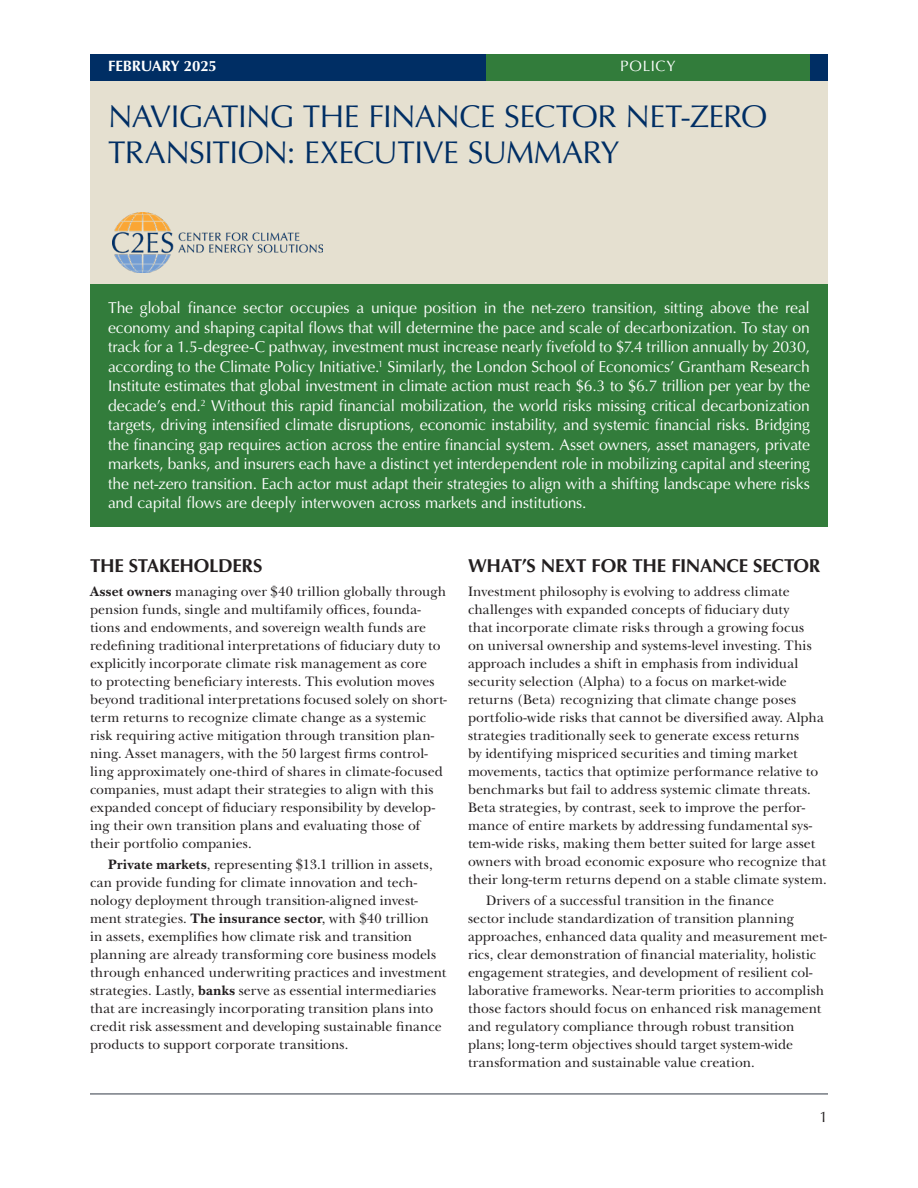
<style>
.page{position:relative;width:918px;height:1188px;background:#fff}
.page>*{position:absolute;margin:0;border:0;box-sizing:border-box;transform-origin:0 0}
.FCI_H1_TITLE{font:31.5px/36px "Optima LT Std";letter-spacing:-.02em;color:#002e64}
.FCI_H2_Optima_Bold_Caps_12_5{font:700 18.75px "Optima LT Std";letter-spacing:-.015em;color:#231f20}
.FCI_Opening_Summary{font:15.75px/19.5px "Optima LT Std";letter-spacing:-.01em;color:#fff;text-align:justify}
.t1{font:700 15px "Optima LT Std";letter-spacing:-.01em;color:#fff}
.t2{font:15px "Optima LT Std";letter-spacing:.045em;color:#fff}
.t3{font:15px "Optima LT Std";color:#231f20}
.FCI_Body_Copy_1P{font:14.25px/18px "New Baskerville Std";letter-spacing:.01em;color:#231f20}
.FCI_Body_Copy{font:14.25px/18px "New Baskerville Std";letter-spacing:.005em;color:#231f20}
.s1{font-weight:700}
</style>
<div class="page">
<hr style="left:88px;top:1091px;width:742px;height:4px;background:#231f20;opacity:.75">
<div style="left:90px;top:76px;width:738px;height:234px;background:#e5e0d0"></div>
<img style="left:112px;top:213px;width:210px;height:59px">
<div style="left:90px;top:54px;width:738px;height:27px;background:#002e64"></div>
<div style="left:486px;top:54px;width:324px;height:27px;background:#327c3b"></div>
<div style="left:90px;top:284px;width:738px;height:242px;background:#327c3b"></div>
<p class="t1" style="left:108px;top:58px;width:110px">FEBRUARY 2025</p>
<p class="t2" style="left:620px;top:58px;width:57px">POLICY</p>
<p class="FCI_H1_TITLE" style="left:108px;top:98px;width:661px">NAVIGATING THE FINANCE SECTOR NET-ZERO<br>TRANSITION: EXECUTIVE SUMMARY</p>
<p class="FCI_Opening_Summary" style="left:108px;top:299px;width:704px">The global finance sector occupies a unique position in the net-zero transition, sitting above the real economy and shaping capital flows that will determine the pace and scale of decarbonization. To stay on track for a 1.5-degree-C pathway, investment must increase nearly fivefold to $7.4 trillion annually by 2030, according to the Climate Policy Initiative.<sup>1</sup> Similarly, the London School of Economics’ Grantham Research Institute estimates that global investment in climate action must reach $6.3 to $6.7 trillion per year by the decade’s end.<sup>2</sup> Without this rapid financial mobilization, the world risks missing critical decarbonization targets, driving intensified climate disruptions, economic instability, and systemic financial risks. Bridging the financing gap requires action across the entire financial system. Asset owners, asset managers, private markets, banks, and insurers each have a distinct yet interdependent role in mobilizing capital and steering the net-zero transition. Each actor must adapt their strategies to align with a shifting landscape where risks and capital flows are deeply interwoven across markets and institutions.</p>
<p class="FCI_H2_Optima_Bold_Caps_12_5" style="left:90px;top:554px;width:174px">THE STAKEHOLDERS</p>
<p class="FCI_Body_Copy_1P" style="left:90px;top:582px;width:358px"><span class="s1">Asset owners</span> managing over $40 trillion globally through pension funds, single and multifamily offices, founda&shy;tions and endowments, and sovereign wealth funds are redefining traditional interpretations of fiduciary duty to explicitly incorporate climate risk management as core<br>to protecting beneficiary interests. This evolution moves beyond traditional interpretations focused solely on short&shy;term returns to recognize climate change as a systemic risk requiring active mitigation through transition plan&shy;ning. Asset managers, with the 50 largest firms control&shy;ling approximately one-third of shares in climate-focused companies, must adapt their strategies to align with this expanded concept of fiduciary responsibility by develop&shy;ing their own transition plans and evaluating those of their portfolio companies.</p>
<p class="FCI_Body_Copy" style="left:90px;top:855px;width:358px;text-indent:18px"><span class="s1">Private markets</span>, representing $13.1 trillion in assets, can provide funding for climate innovation and tech&shy;nology deployment through transition-aligned invest&shy;ment strategies. <span class="s1">The insurance sector</span>, with $40 trillion<br>in assets, exemplifies how climate risk and transition planning are already transforming core business models through enhanced underwriting practices and investment strategies. Lastly, <span class="s1">banks</span> serve as essential intermediaries that are increasingly incorporating transition plans into credit risk assessment and developing sustainable finance products to support corporate transitions.</p>
<p class="FCI_H2_Optima_Bold_Caps_12_5" style="left:468px;top:554px;width:354px">WHAT’S NEXT FOR THE FINANCE SECTOR</p>
<p class="FCI_Body_Copy_1P" style="left:468px;top:582px;width:360px">Investment philosophy is evolving to address climate challenges with expanded concepts of fiduciary duty<br>that incorporate climate risks through a growing focus<br>on universal ownership and systems-level investing. This approach includes a shift in emphasis from individual security selection (Alpha) to a focus on market-wide returns (Beta) recognizing that climate change poses portfolio-wide risks that cannot be diversified away. Alpha strategies traditionally seek to generate excess returns<br>by identifying mispriced securities and timing market movements, tactics that optimize performance relative to benchmarks but fail to address systemic climate threats.<br>Beta strategies, by contrast, seek to improve the perfor&shy;mance of entire markets by addressing fundamental sys&shy;tem-wide risks, making them better suited for large asset owners with broad economic exposure who recognize that their long-term returns depend on a stable climate system.</p>
<p class="FCI_Body_Copy" style="left:468px;top:891px;width:360px;text-indent:18px">Drivers of a successful transition in the finance<br>sector include standardization of transition planning approaches, enhanced data quality and measurement met&shy;rics, clear demonstration of financial materiality, holistic engagement strategies, and development of resilient col&shy;laborative frameworks. Near-term priorities to accomplish those factors should focus on enhanced risk management and regulatory compliance through robust transition plans; long-term objectives should target system-wide transformation and sustainable value creation.</p>
<p class="t3" style="left:820px;top:1109px;width:10px">1</p>
</div>
